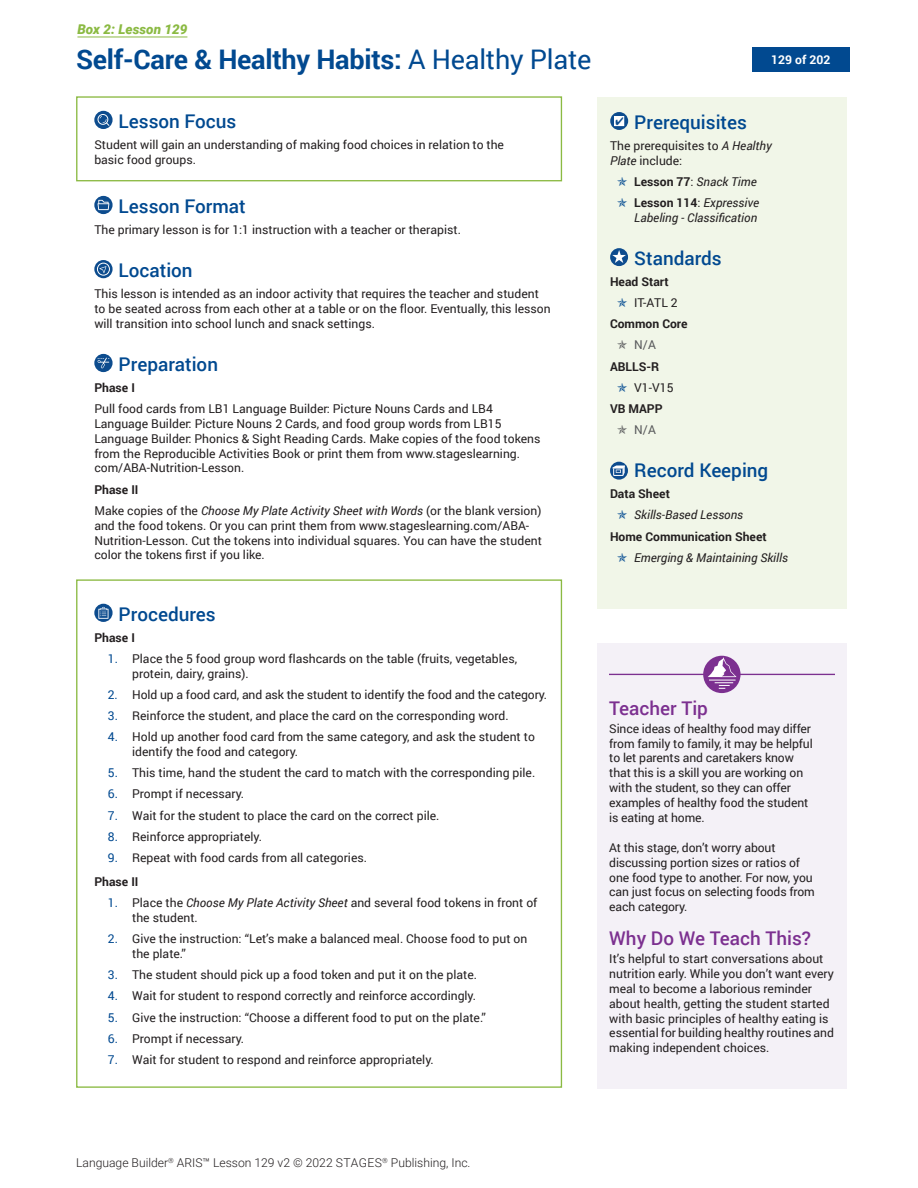
<style>
.page{position:relative;width:918px;height:1188px;background:#fff}
.page>*{position:absolute;margin:0;border:0;box-sizing:border-box;transform-origin:0 0}
.t1{font:700 27px "Roboto";letter-spacing:-.01em;color:#014990}
.t2{font:500 18.9px "Roboto";color:#014990}
.t3{font:500 18.9px "Roboto";color:#7c3090}
.t4{font:italic 900 13.5px "Roboto";color:#8bba43}
.t5{font:12.15px/14.9px "Roboto";color:#231f20}
.t6{font:italic 12.15px/21.1px "Roboto";color:#231f20}
.t7{font:700 12.15px "Roboto";color:#231f20}
.t8{font:300 12.15px "Roboto";color:#231f20}
.t9{font:700 12.15px "Roboto";color:#fff}
.t10{font:12.15px "Roboto";color:#57585a}
.s1{font-weight:400}
.s2{font-style:italic}
.s3{font-weight:700;font-style:normal}
.s4{font-style:normal}
.s5{font-weight:700}
.s6{color:#014990}
</style>
<div class="page">
<svg style="left:94px;top:111px;width:19px;height:18px"></svg>
<svg style="left:98px;top:114px;width:11px;height:12px"></svg>
<svg style="left:94px;top:196px;width:19px;height:18px"></svg>
<svg style="left:97px;top:200px;width:12px;height:10px"></svg>
<svg style="left:94px;top:260px;width:19px;height:18px"></svg>
<svg style="left:97px;top:263px;width:13px;height:13px"></svg>
<svg style="left:94px;top:354px;width:19px;height:18px"></svg>
<svg style="left:97px;top:358px;width:12px;height:10px"></svg>
<svg style="left:94px;top:604px;width:19px;height:18px"></svg>
<svg style="left:98px;top:607px;width:11px;height:12px"></svg>
<div style="left:76px;top:96px;width:486px;height:85px;border:1px solid #8bba43"></div>
<div style="left:597px;top:644px;width:249px;height:445px;background:#f4f1f7"></div>
<hr style="left:609px;top:674px;width:225px;height:1px;background:#7c3090">
<div style="left:703px;top:656px;width:38px;height:37px;background:#7c3090;border-radius:50%"></div>
<svg style="left:708px;top:657px;width:29px;height:32px"></svg>
<div style="left:752px;top:47px;width:97px;height:25px;background:#014990"></div>
<div style="left:598px;top:97px;width:249px;height:512px;background:#f1f6e8"></div>
<svg style="left:610px;top:112px;width:18px;height:18px"></svg>
<svg style="left:614px;top:116px;width:10px;height:10px"></svg>
<svg style="left:610px;top:248px;width:18px;height:18px"></svg>
<svg style="left:612px;top:250px;width:14px;height:13px"></svg>
<svg style="left:610px;top:462px;width:18px;height:18px"></svg>
<svg style="left:613px;top:466px;width:12px;height:10px"></svg>
<hr style="left:77px;top:37px;width:110px;height:1px;background:#8bba43">
<p class="t4" style="left:77px;top:20px;width:111px">Box 2: Lesson 129</p>
<p class="t1" style="left:76px;top:40px;width:517px">Self-Care &amp; Healthy Habits: <span class="s1">A Healthy Plate</span></p>
<p class="t9" style="left:771px;top:51px;width:61px">129 of 202</p>
<p class="t2" style="left:616px;top:109px;width:133px"><sup>✔</sup> Prerequisites</p>
<p class="t5" style="left:610px;top:138px;width:163px">The prerequisites to <span class="s2">A Healthy<br>Plate</span> include:</p>
<p class="t6" style="left:634px;top:170px;width:126px"><span class="s3">Lesson 77</span><span class="s4">:</span> Snack Time<br><span class="s3">Lesson 114</span><span class="s4">:</span> Expressive</p>
<p class="t6" style="left:634px;top:206px;width:124px">Labeling - Classification</p>
<p class="t2" style="left:634px;top:245px;width:89px">Standards</p>
<p class="t7" style="left:610px;top:273px;width:60px">Head Start</p>
<p class="t5" style="left:634px;top:295px;width:45px">IT-ATL 2</p>
<p class="t7" style="left:610px;top:315px;width:79px">Common Core</p>
<p class="t10" style="left:634px;top:337px;width:23px">N/A</p>
<p class="t7" style="left:610px;top:358px;width:51px">ABLLS-R</p>
<p class="t5" style="left:634px;top:380px;width:41px">V1-V15</p>
<p class="t7" style="left:610px;top:400px;width:54px">VB MAPP</p>
<p class="t10" style="left:634px;top:421px;width:23px">N/A</p>
<p class="t2" style="left:634px;top:457px;width:136px">Record Keeping</p>
<p class="t7" style="left:610px;top:485px;width:61px">Data Sheet</p>
<p class="t6" style="left:634px;top:504px;width:111px">Skills-Based Lessons</p>
<p class="t7" style="left:610px;top:528px;width:158px">Home Communication Sheet</p>
<p class="t6" style="left:634px;top:546px;width:155px">Emerging &amp; Maintaining Skills</p>
<p class="t2" style="left:119px;top:108px;width:119px">Lesson Focus</p>
<p class="t5" style="left:94px;top:137px;width:411px">Student will gain an understanding of making food choices in relation to the basic food groups.</p>
<p class="t2" style="left:119px;top:193px;width:129px">Lesson Format</p>
<p class="t5" style="left:94px;top:222px;width:368px">The primary lesson is for 1:1 instruction with a teacher or therapist.</p>
<p class="t2" style="left:119px;top:257px;width:75px">Location</p>
<p class="t5" style="left:94px;top:286px;width:458px">This lesson is intended as an indoor activity that requires the teacher and student to be seated across from each other at a table or on the floor. Eventually, this lesson will transition into school lunch and snack settings.</p>
<p class="t2" style="left:119px;top:351px;width:101px">Preparation</p>
<p class="t5" style="left:94px;top:377px;width:400px;line-height:21.1px"><span class="s5">Phase I<br></span>Pull food cards from LB1 Language Builder: Picture Nouns Cards and LB4</p>
<p class="t5" style="left:94px;top:416px;width:448px">Language Builder: Picture Nouns 2 Cards, and food group words from LB15<br>Language Builder: Phonics &amp; Sight Reading Cards. Make copies of the food tokens from the Reproducible Activities Book or print them from www.stageslearning. com/ABA-Nutrition-Lesson.</p>
<p class="t6" style="left:94px;top:478px;width:449px"><span class="s3">Phase II<br></span><span class="s4">Make copies of the</span> Choose My Plate Activity Sheet with Words <span class="s4">(or the blank version)</span></p>
<p class="t5" style="left:94px;top:517px;width:449px">and the food tokens. Or you can print them from www.stageslearning.com/ABA-<br>Nutrition-Lesson. Cut the tokens into individual squares. You can have the student color the tokens first if you like.</p>
<p class="t2" style="left:119px;top:601px;width:99px">Procedures</p>
<p class="t7" style="left:94px;top:629px;width:42px">Phase I</p>
<p class="t5" style="left:132px;top:651px;width:386px;text-indent:-24px"><span class="s6">1.</span> Place the 5 food group word flashcards on the table (fruits, vegetables, protein, dairy, grains).</p>
<p class="t5" style="left:108px;top:687px;width:441px"><span class="s6">2.</span> Hold up a food card, and ask the student to identify the food and the category.</p>
<p class="t5" style="left:108px;top:708px;width:402px"><span class="s6">3.</span> Reinforce the student, and place the card on the corresponding word.</p>
<p class="t5" style="left:132px;top:729px;width:404px;text-indent:-24px"><span class="s6">4.</span> Hold up another food card from the same category, and ask the student to identify the food and category.</p>
<p class="t5" style="left:108px;top:765px;width:429px"><span class="s6">5.</span> This time, hand the student the card to match with the corresponding pile.</p>
<p class="t5" style="left:108px;top:786px;width:138px"><span class="s6">6.</span> Prompt if necessary.</p>
<p class="t5" style="left:108px;top:807px;width:333px"><span class="s6">7.</span> Wait for the student to place the card on the correct pile.</p>
<p class="t5" style="left:108px;top:829px;width:156px"><span class="s6">8.</span> Reinforce appropriately.</p>
<p class="t5" style="left:94px;top:845px;width:274px;line-height:24.2px;text-indent:13px"><span class="s6">9.</span> Repeat with food cards from all categories.<br><span class="s5">Phase II</span></p>
<p class="t5" style="left:132px;top:895px;width:407px;text-indent:-24px"><span class="s6">1.</span> Place the <span class="s2">Choose My Plate Activity Sheet</span> and several food tokens in front of the student.</p>
<p class="t5" style="left:132px;top:931px;width:397px;text-indent:-24px"><span class="s6">2.</span> Give the instruction: “Let’s make a balanced meal. Choose food to put on the plate.”</p>
<p class="t5" style="left:108px;top:967px;width:371px"><span class="s6">3.</span> The student should pick up a food token and put it on the plate.</p>
<p class="t5" style="left:108px;top:988px;width:370px"><span class="s6">4.</span> Wait for student to respond correctly and reinforce accordingly.</p>
<p class="t5" style="left:108px;top:1009px;width:380px"><span class="s6">5.</span> Give the instruction: “Choose a different food to put on the plate.”</p>
<p class="t5" style="left:108px;top:1031px;width:138px"><span class="s6">6.</span> Prompt if necessary.</p>
<p class="t5" style="left:108px;top:1052px;width:327px"><span class="s6">7.</span> Wait for student to respond and reinforce appropriately.</p>
<p class="t8" style="left:76px;top:1155px;width:396px">Language Builder<sup>®</sup> ARIS™ Lesson 129 v2 © 2022 STAGES<sup>®</sup> Publishing, Inc.</p>
<p class="t3" style="left:609px;top:695px;width:100px">Teacher Tip</p>
<p class="t5" style="left:609px;top:720px;width:205px">Since ideas of healthy food may differ from family to family, it may be helpful to let parents and caretakers know that this is a skill you are working on with the student, so they can offer examples of healthy food the student is eating at home.</p>
<p class="t5" style="left:609px;top:840px;width:207px">At this stage, don’t worry about discussing portion sizes or ratios of one food type to another. For now, you can just focus on selecting foods from each category.</p>
<p class="t3" style="left:609px;top:925px;width:203px">Why Do We Teach This?</p>
<p class="t5" style="left:609px;top:951px;width:226px">It’s helpful to start conversations about nutrition early. While you don’t want every meal to become a laborious reminder about health, getting the student started with basic principles of healthy eating is essential for building healthy routines and making independent choices.</p>
</div>
